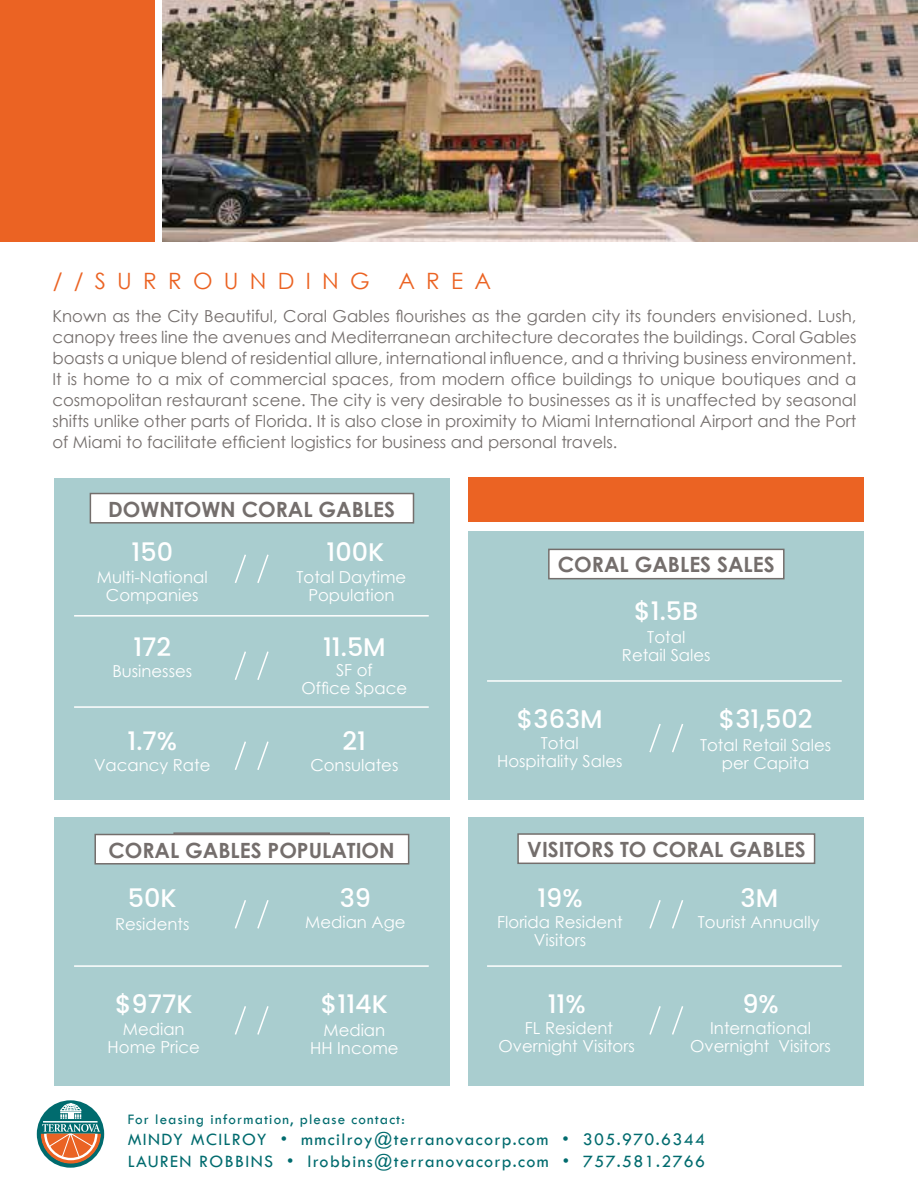
<style>
.page{position:relative;width:918px;height:1188px;background:#fff}
.page>*{position:absolute;margin:0;border:0;box-sizing:border-box;transform-origin:0 0}
.t1{font:500 25.5px "Poppins";color:#fff}
.t2{font:22.5px "Century Gothic";letter-spacing:.5em;color:#eb6323}
.t3{font:700 21px "Century Gothic";color:#746e6c}
.t4{font:18px/21.6px "Tw Cen";letter-spacing:.075em;color:#006b6e}
.t5{font:16.5px/21px "Century Gothic";color:#746e6c;text-align:justify}
.t6{font:16.5px/18px "Century Gothic";color:#fff;text-align:center}
.t7{font:15px "Tw Cen";letter-spacing:.075em;color:#006b6e}
</style>
<div class="page">
<div style="left:54px;top:478px;width:395px;height:322px;background:#a9cdcf"></div>
<div style="left:54px;top:818px;width:395px;height:268px;background:#a9cdcf"></div>
<div style="left:469px;top:818px;width:395px;height:268px;background:#a9cdcf"></div>
<div style="left:469px;top:531px;width:395px;height:269px;background:#a9cdcf"></div>
<img style="left:162px;top:0;width:756px;height:242px">
<svg style="left:37px;top:1100px;width:67px;height:68px"></svg>
<svg style="left:41px;top:1104px;width:60px;height:60px"></svg>
<hr style="left:43px;top:1121px;width:55px;height:2px;background:#fff">
<hr style="left:74px;top:615px;width:355px;height:2px;background:#fff">
<hr style="left:74px;top:965px;width:355px;height:2px;background:#fff">
<hr style="left:487px;top:965px;width:355px;height:2px;background:#fff">
<hr style="left:487px;top:680px;width:355px;height:2px;background:#fff">
<hr style="left:74px;top:706px;width:355px;height:2px;background:#fff">
<div style="left:517px;top:833px;width:298px;height:31px;background:#fff;border:2px solid #746e6c"></div>
<svg style="left:173px;top:832px;width:157px;height:2px"></svg>
<div style="left:90px;top:493px;width:324px;height:31px;background:#fff;border:2px solid #746e6c"></div>
<div style="left:94px;top:834px;width:315px;height:31px;background:#fff;border:2px solid #746e6c"></div>
<div style="left:548px;top:549px;width:237px;height:30px;background:#fff;border:2px solid #746e6c"></div>
<svg style="left:234px;top:741px;width:12px;height:29px"></svg>
<svg style="left:257px;top:741px;width:12px;height:29px"></svg>
<svg style="left:234px;top:651px;width:12px;height:29px"></svg>
<svg style="left:257px;top:651px;width:12px;height:29px"></svg>
<svg style="left:234px;top:554px;width:12px;height:29px"></svg>
<svg style="left:257px;top:554px;width:12px;height:29px"></svg>
<svg style="left:235px;top:900px;width:11px;height:29px"></svg>
<svg style="left:257px;top:900px;width:12px;height:29px"></svg>
<svg style="left:235px;top:1006px;width:11px;height:29px"></svg>
<svg style="left:257px;top:1006px;width:12px;height:29px"></svg>
<svg style="left:649px;top:724px;width:12px;height:29px"></svg>
<svg style="left:672px;top:724px;width:12px;height:29px"></svg>
<svg style="left:649px;top:900px;width:12px;height:29px"></svg>
<svg style="left:672px;top:900px;width:11px;height:29px"></svg>
<svg style="left:649px;top:1006px;width:12px;height:29px"></svg>
<svg style="left:672px;top:1006px;width:11px;height:29px"></svg>
<div style="left:0;top:0;width:155px;height:242px;background:#eb6323"></div>
<div style="left:469px;top:477px;width:395px;height:44px;background:#eb6323"></div>
<h2 class="t2" style="left:53px;top:265px;width:318px">//SURROUNDING</h2>
<h2 class="t2" style="left:398px;top:265px;width:94px">AREA</h2>
<p class="t5" style="left:52px;top:306px;width:806px">Known as the City Beautiful, Coral Gables flourishes as the garden city its founders envisioned. Lush, canopy trees line the avenues and Mediterranean architecture decorates the buildings. Coral Gables boasts a unique blend of residential allure, international influence, and a thriving business environment.<br>It is home to a mix of commercial spaces, from modern office buildings to unique boutiques and a cosmopolitan restaurant scene. The city is very desirable to businesses as it is unaffected by seasonal shifts unlike other parts of Florida. It is also close in proximity to Miami International Airport and the Port of Miami to facilitate efficient logistics for business and personal travels.</p>
<p class="t3" style="left:108px;top:493px;width:288px">DOWNTOWN CORAL GABLES</p>
<h1 class="t1" style="left:132px;top:537px;width:43px">150</h1>
<p class="t6" style="left:97px;top:568px;width:112px">Multi-National<br>Companies</p>
<h1 class="t1" style="left:133px;top:632px;width:39px">172</h1>
<p class="t6" style="left:112px;top:662px;width:81px">Businesses</p>
<h1 class="t1" style="left:128px;top:726px;width:51px">1.7%</h1>
<p class="t6" style="left:94px;top:756px;width:118px">Vacancy Rate</p>
<h1 class="t1" style="left:326px;top:537px;width:59px">100K</h1>
<p class="t6" style="left:297px;top:568px;width:111px">Total Daytime<br>Population</p>
<h1 class="t1" style="left:323px;top:632px;width:64px">11.5M</h1>
<p class="t6" style="left:302px;top:661px;width:107px">SF of<br>Office Space</p>
<h1 class="t1" style="left:343px;top:726px;width:25px">21</h1>
<p class="t6" style="left:310px;top:755px;width:90px">Consulates</p>
<p class="t3" style="left:558px;top:548px;width:218px">CORAL GABLES SALES</p>
<h1 class="t1" style="left:634px;top:596px;width:66px">$1.5B</h1>
<p class="t6" style="left:622px;top:628px;width:90px">Total<br>Retail Sales</p>
<h1 class="t1" style="left:517px;top:704px;width:87px">$363M</h1>
<p class="t6" style="left:497px;top:734px;width:127px">Total<br>Hospitality Sales</p>
<h1 class="t1" style="left:719px;top:704px;width:95px">$31,502</h1>
<p class="t6" style="left:700px;top:736px;width:133px">Total Retail Sales per Capita</p>
<p class="t3" style="left:188px;top:833px;width:129px">POPULATION</p>
<p class="t3" style="left:527px;top:833px;width:280px">VISITORS TO CORAL GABLES</p>
<p class="t3" style="left:108px;top:834px;width:288px">CORAL GABLES POPULATION</p>
<h1 class="t1" style="left:128px;top:883px;width:50px">50K</h1>
<p class="t6" style="left:115px;top:915px;width:76px">Residents</p>
<h1 class="t1" style="left:115px;top:989px;width:79px">$977K</h1>
<p class="t6" style="left:108px;top:1020px;width:94px">Median<br>Home Price</p>
<h1 class="t1" style="left:340px;top:883px;width:33px">39</h1>
<p class="t6" style="left:305px;top:912px;width:102px">Median Age</p>
<h1 class="t1" style="left:321px;top:989px;width:69px">$114K</h1>
<p class="t6" style="left:310px;top:1021px;width:90px">Median<br>HH Income</p>
<h1 class="t1" style="left:537px;top:883px;width:47px">19%</h1>
<p class="t6" style="left:497px;top:913px;width:127px">Florida Resident<br>Visitors</p>
<h1 class="t1" style="left:548px;top:989px;width:40px">11%</h1>
<p class="t6" style="left:499px;top:1019px;width:138px">FL Resident<br>Overnight Visitors</p>
<h1 class="t1" style="left:741px;top:883px;width:39px">3M</h1>
<p class="t6" style="left:698px;top:913px;width:123px">Tourist Annually</p>
<h1 class="t1" style="left:742px;top:989px;width:38px">9%</h1>
<p class="t6" style="left:690px;top:1019px;width:142px">International<br>Overnight Visitors</p>
<p class="t7" style="left:128px;top:1110px;width:279px">For leasing information, please contact:</p>
<p class="t4" style="left:128px;top:1129px;width:579px">MINDY MCILROY • mmcilroy@terranovacorp.com • 305.970.6344<br>LAUREN ROBBINS • lrobbins@terranovacorp.com • 757.581.2766</p>
</div>
